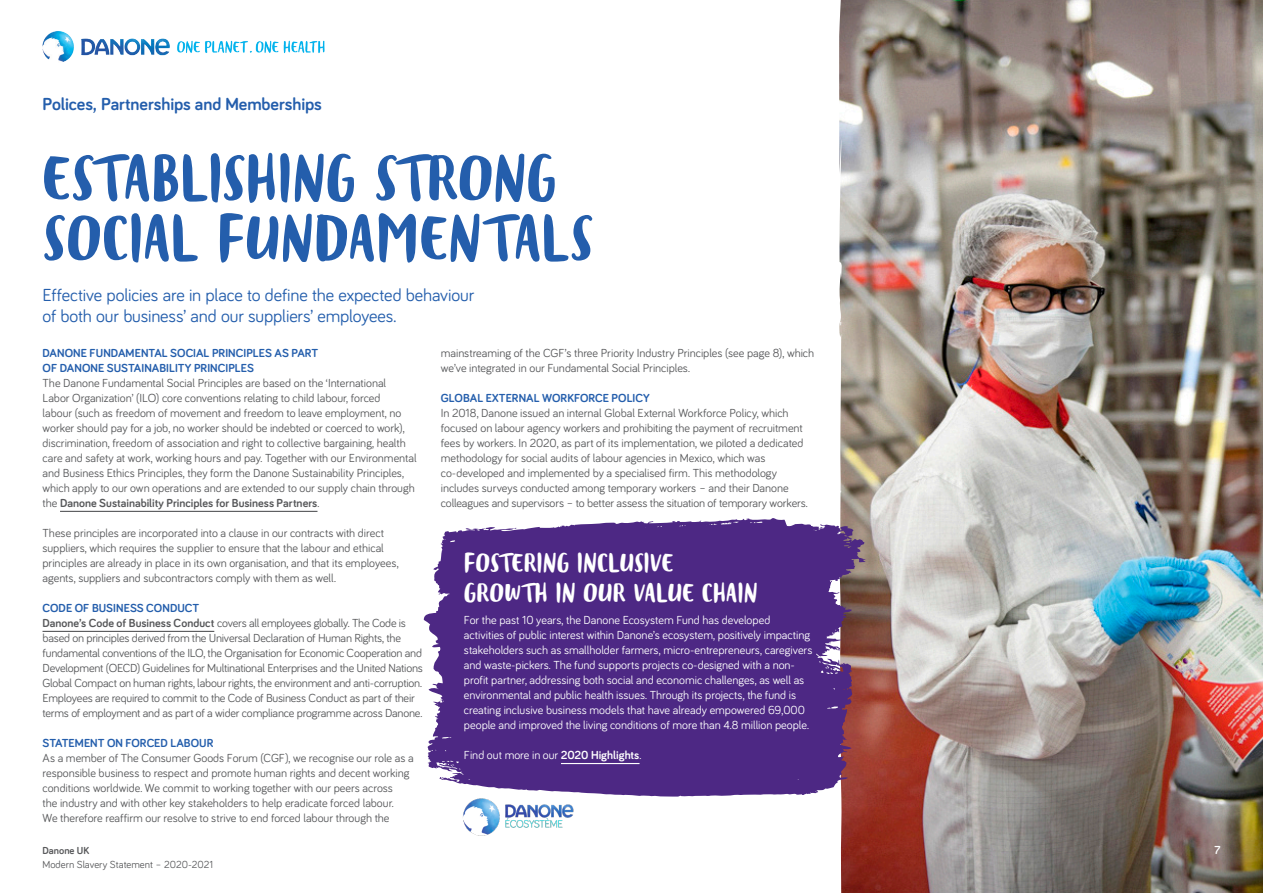
<style>
.page{position:relative;width:1263px;height:893px;background:#fff}
.page>*{position:absolute;margin:0;border:0;box-sizing:border-box;transform-origin:0 0}
.IntroHeadlevel1{font:51px/60px "Blog Script";letter-spacing:-.02em;color:#245eac}
.AtaGlanceSubHead2RLe{font:21px/30px "Blog Script";letter-spacing:-.015em;color:#fff}
.IntroParagraphLevel1{font:18px/21px "Bariol";letter-spacing:-.01em;color:#245eac}
.MainheadLevel1{font:700 18px "Bariol";letter-spacing:-.005em;color:#245eac}
.BodyText{font:12px/15px "Bariol";letter-spacing:-.005em;color:#57585a}
.BodyText-2{font:12px/15px "Bariol";color:#fff}
.SubheadLevel1{font:700 12px/15px "Bariol";color:#245eac}
.NumberText{font:12px "Bariol";color:#fff}
.PageNumber{font:700 12px "Bariol";color:#fff}
.t1{font:10.5px "Bariol";color:#57585a}
.t2{font:700 10.5px "Bariol";color:#57585a}
.s1{font-weight:700}
</style>
<div class="page">
<img style="left:463px;top:798px;width:111px;height:38px">
<img style="left:839px;top:0;width:424px;height:893px">
<svg style="left:424px;top:517px;width:441px;height:280px;fill:#4d2884"></svg>
<img style="left:840px;top:363px;width:423px;height:129px">
<hr style="left:60px;top:511px;width:257px;height:1px;background:#57585a">
<hr style="left:43px;top:631px;width:171px;height:1px;background:#57585a">
<hr style="left:561px;top:763px;width:78px;height:1px;background:#fff">
<img style="left:42px;top:31px;width:283px;height:31px">
<h1 class="MainheadLevel1" style="left:43px;top:91px;width:281px">Polices, Partnerships and Memberships</h1>
<p class="IntroHeadlevel1" style="left:43px;top:151px;width:554px">ESTABLISHING STRONG<br>SOCIAL FUNDAMENTALS</p>
<p class="IntroParagraphLevel1" style="left:43px;top:284px;width:433px">Effective policies are in place to define the expected behaviour of both our business’ and our suppliers’ employees.</p>
<p class="SubheadLevel1" style="left:43px;top:345px;width:277px">DANONE FUNDAMENTAL SOCIAL PRINCIPLES AS PART<br>OF DANONE SUSTAINABILITY PRINCIPLES</p>
<p class="BodyText" style="left:43px;top:375px;width:376px">The Danone Fundamental Social Principles are based on the ‘International<br>Labor Organization’ (ILO) core conventions relating to child labour, forced<br>labour (such as freedom of movement and freedom to leave employment, no worker should pay for a job, no worker should be indebted or coerced to work), discrimination, freedom of association and right to collective bargaining, health care and safety at work, working hours and pay. Together with our Environmental and Business Ethics Principles, they form the Danone Sustainability Principles, which apply to our own operations and are extended to our supply chain through the <span class="s1">Danone Sustainability Principles for Business Partners</span>.</p>
<p class="BodyText" style="left:43px;top:525px;width:358px">These principles are incorporated into a clause in our contracts with direct suppliers, which requires the supplier to ensure that the labour and ethical principles are already in place in its own organisation, and that its employees, agents, suppliers and subcontractors comply with them as well.</p>
<p class="SubheadLevel1" style="left:43px;top:600px;width:158px">CODE OF BUSINESS CONDUCT</p>
<p class="BodyText" style="left:43px;top:615px;width:382px"><span class="s1">Danone’s Code of Business Conduct</span> covers all employees globally. The Code is based on principles derived from the Universal Declaration of Human Rights, the fundamental conventions of the ILO, the Organisation for Economic Cooperation and Development (OECD) Guidelines for Multinational Enterprises and the United Nations Global Compact on human rights, labour rights, the environment and anti-corruption.<br>Employees are required to commit to the Code of Business Conduct as part of their terms of employment and as part of a wider compliance programme across Danone.</p>
<p class="SubheadLevel1" style="left:43px;top:735px;width:172px">STATEMENT ON FORCED LABOUR</p>
<p class="BodyText" style="left:43px;top:750px;width:373px">As a member of The Consumer Goods Forum (CGF), we recognise our role as a responsible business to respect and promote human rights and decent working conditions worldwide. We commit to working together with our peers across<br>the industry and with other key stakeholders to help eradicate forced labour.<br>We therefore reaffirm our resolve to strive to end forced labour through the</p>
<p class="t2" style="left:43px;top:844px;width:48px">Danone UK</p>
<p class="t1" style="left:43px;top:857px;width:172px">Modern Slavery Statement – 2020-2021</p>
<p class="BodyText" style="left:441px;top:345px;width:375px">mainstreaming of the CGF’s three Priority Industry Principles (see page 8), which we’ve integrated in our Fundamental Social Principles.</p>
<p class="SubheadLevel1" style="left:441px;top:390px;width:211px">GLOBAL EXTERNAL WORKFORCE POLICY</p>
<p class="BodyText" style="left:441px;top:405px;width:368px">In 2018, Danone issued an internal Global External Workforce Policy, which focused on labour agency workers and prohibiting the payment of recruitment fees by workers. In 2020, as part of its implementation, we piloted a dedicated methodology for social audits of labour agencies in Mexico, which was co-developed and implemented by a specialised firm. This methodology includes surveys conducted among temporary workers – and their Danone colleagues and supervisors – to better assess the situation of temporary workers.</p>
<p class="AtaGlanceSubHead2RLe" style="left:464px;top:548px;width:295px">FOSTERING INCLUSIVE<br>GROWTH IN OUR VALUE CHAIN</p>
<p class="BodyText-2" style="left:464px;top:612px;width:350px">For the past 10 years, the Danone Ecosystem Fund has developed activities of public interest within Danone’s ecosystem, positively impacting stakeholders such as smallholder farmers, micro-entrepreneurs, caregivers and waste-pickers. The fund supports projects co-designed with a non&shy;profit partner, addressing both social and economic challenges, as well as environmental and public health issues. Through its projects, the fund is creating inclusive business models that have already empowered 69,000 people and improved the living conditions of more than 4.8 million people.</p>
<p class="NumberText" style="left:464px;top:747px;width:179px">Find out more in our <span class="s1">2020 Highlights</span>.</p>
<p class="PageNumber" style="left:1214px;top:842px;width:8px">7</p>
</div>
